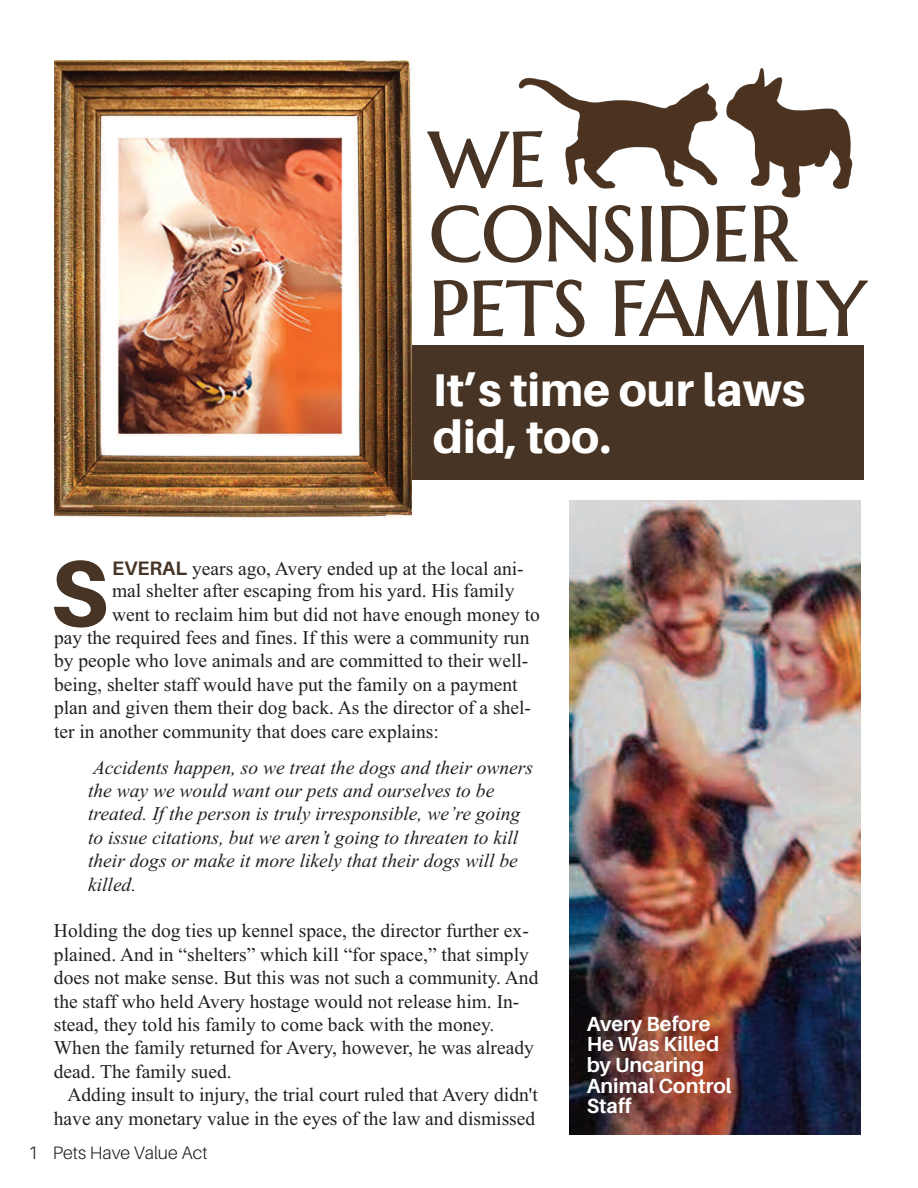
<style>
.page{position:relative;width:918px;height:1188px;background:#fff}
.page>*{position:absolute;margin:0;border:0;box-sizing:border-box;transform-origin:0 0}
.t1{font:800 45.9px/46.5px "Aileron";color:#fff}
.t2{font:700 20.4px/20.7px "Aileron";color:#fff}
.t3{font:19.5px/23.4px "Times New Roman";color:#231f20}
.t4{font:italic 19.5px/23.4px "Times New Roman";color:#231f20}
.t5{font:300 18px "Aileron";color:#231f20}
.s1{font-family:"Aileron";font-weight:700;color:#473424}
</style>
<div class="page">
<img style="left:518px;top:68px;width:335px;height:130px">
<div style="left:288px;top:345px;width:576px;height:135px;background:#473424"></div>
<img style="left:569px;top:500px;width:292px;height:634px">
<svg style="left:54px;top:560px;width:52px;height:68px"></svg>
<img style="left:54px;top:60px;width:358px;height:457px">
<svg style="left:434px;top:279px;width:434px;height:58px"></svg>
<svg style="left:432px;top:205px;width:366px;height:58px"></svg>
<svg style="left:427px;top:131px;width:116px;height:57px"></svg>
<h1 class="t1" style="left:433px;top:367px;width:374px">It’s time our laws did, too.</h1>
<p class="t3" style="left:112px;top:557px;width:413px"><span class="s1">EVERAL</span> years ago, Avery ended up at the local ani-</p>
<p class="t3" style="left:112px;top:579px;width:404px">mal shelter after escaping from his yard. His family</p>
<p class="t3" style="left:112px;top:602px;width:429px">went to reclaim him but did not have enough money to</p>
<p class="t3" style="left:54px;top:626px;width:477px">pay the required fees and fines. If this were a community run</p>
<p class="t3" style="left:54px;top:649px;width:476px">by people who love animals and are committed to their well-</p>
<p class="t3" style="left:54px;top:672px;width:465px">being, shelter staff would have put the family on a payment</p>
<p class="t3" style="left:54px;top:696px;width:479px">plan and given them their dog back. As the director of a shel-</p>
<p class="t3" style="left:54px;top:719px;width:387px">ter in another community that does care explains:</p>
<p class="t4" style="left:88px;top:755px;width:447px">Accidents happen, so we treat the dogs and their owners the way we would want our pets and ourselves to be treated. If the person is truly irresponsible, we’re going to issue citations, but we aren’t going to threaten to kill their dogs or make it more likely that their dogs will be killed.</p>
<p class="t3" style="left:54px;top:919px;width:486px">Holding the dog ties up kennel space, the director further ex&shy;plained. And in “shelters” which kill “for space,” that simply does not make sense. But this was not such a community. And the staff who held Avery hostage would not release him. In&shy;stead, they told his family to come back with the money.<br>When the family returned for Avery, however, he was already dead. The family sued.</p>
<p class="t3" style="left:54px;top:1083px;width:485px;text-align:right">Adding insult to injury, the trial court ruled that Avery didn't have any monetary value in the eyes of the law and dismissed</p>
<p class="t5" style="left:28px;top:1143px;width:181px">1 Pets Have Value Act</p>
<p class="t2" style="left:587px;top:1013px;width:146px">Avery Before<br>He Was Killed by Uncaring<br>Animal Control<br>Staff</p>
</div>
